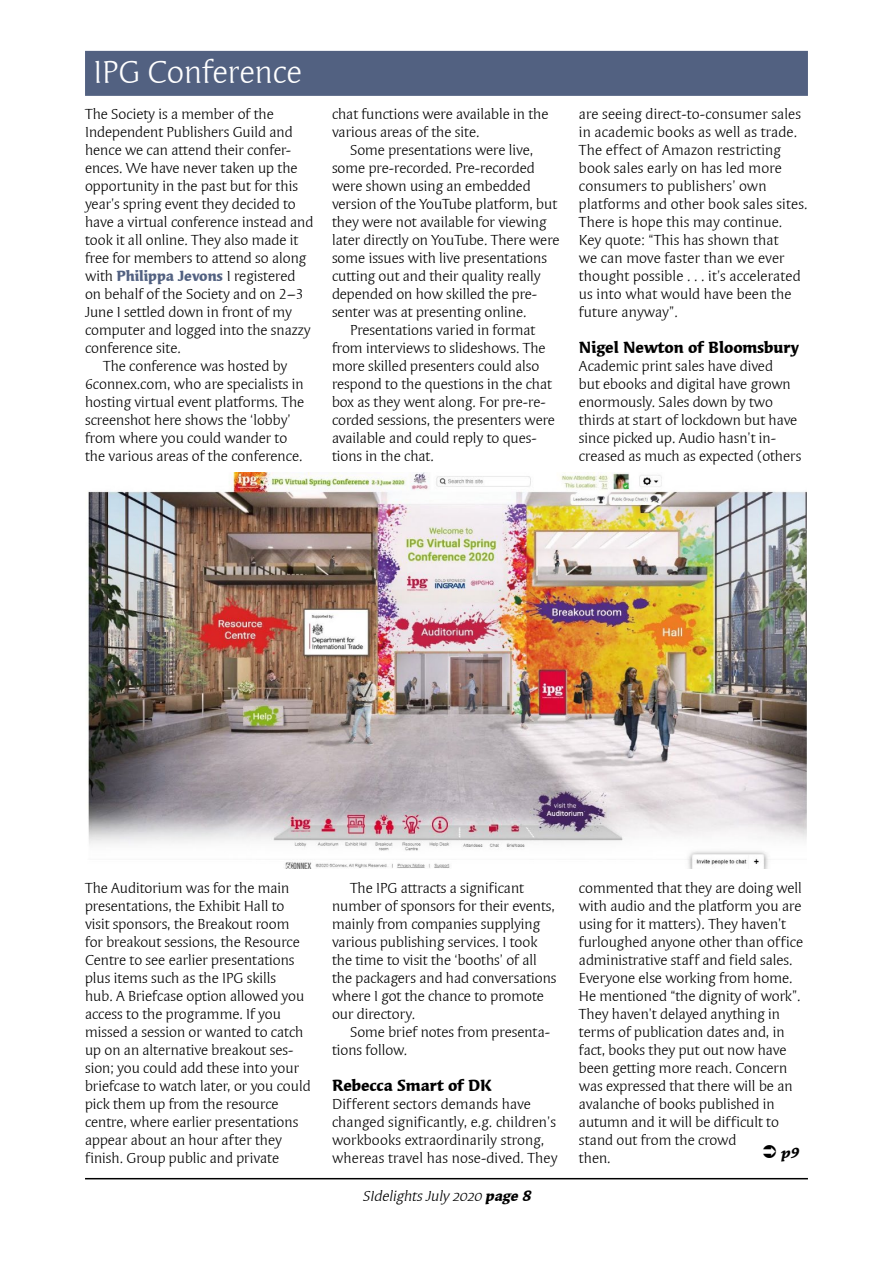
<style>
.page{position:relative;width:893px;height:1263px;background:#fff}
.page>*{position:absolute;margin:0;border:0;box-sizing:border-box;transform-origin:0 0}
.t1{font:33px "Syndor OSITCTT Book";color:#fff}
.t2{font:16.5px "Syndor OSITCTT Bold";color:#000}
.t3{font:15px/18px "Syndor ITCTT Book";color:#000}
.t4{font:italic 15px "Syndor OSITCTT Book";color:#000}
.t5{font:italic 15px "Syndor ITCTT Bold";color:#000}
.s1{font-family:"Syndor ITCTT Bold";color:#526181}
.s2{font-family:"Syndor OSITCTT Bold"}
</style>
<div class="page">
<hr style="left:85px;top:1178px;width:723px;height:1px;background:#000">
<div style="left:85px;top:51px;width:723px;height:45px;background:#526181"></div>
<img style="left:88px;top:472px;width:718px;height:396px">
<h1 class="t1" style="left:94px;top:54px;width:210px">IPG Conference</h1>
<p class="t3" style="left:85px;top:105px;width:190px">The Society is a member of the</p>
<p class="t3" style="left:85px;top:123px;width:209px">Independent Publishers Guild and</p>
<p class="t3" style="left:85px;top:141px;width:208px">hence we can attend their confer-</p>
<p class="t3" style="left:85px;top:159px;width:214px">ences. We have never taken up the</p>
<p class="t3" style="left:85px;top:177px;width:214px">opportunity in the past but for this</p>
<p class="t3" style="left:85px;top:195px;width:212px">year’s spring event they decided to</p>
<p class="t3" style="left:85px;top:213px;width:230px">have a virtual conference instead and</p>
<p class="t3" style="left:85px;top:231px;width:215px">took it all online. They also made it</p>
<p class="t3" style="left:85px;top:249px;width:223px">free for members to attend so along</p>
<p class="t3" style="left:85px;top:267px;width:212px">with <span class="s1">Philippa Jevons</span> I registered</p>
<p class="t3" style="left:85px;top:285px;width:220px">on behalf of the Society and on 2–3</p>
<p class="t3" style="left:85px;top:303px;width:208px">June I settled down in front of my</p>
<p class="t3" style="left:85px;top:321px;width:227px">computer and logged into the snazzy</p>
<p class="t3" style="left:85px;top:339px;width:97px">conference site.</p>
<p class="t3" style="left:103px;top:357px;width:186px">The conference was hosted by</p>
<p class="t3" style="left:85px;top:375px;width:220px">6connex.com, who are specialists in</p>
<p class="t3" style="left:85px;top:393px;width:221px">hosting virtual event platforms. The</p>
<p class="t3" style="left:85px;top:411px;width:207px">screenshot here shows the ‘lobby’</p>
<p class="t3" style="left:85px;top:429px;width:204px">from where you could wander to</p>
<p class="t3" style="left:85px;top:447px;width:219px">the various areas of the conference.</p>
<p class="t3" style="left:332px;top:105px;width:218px">chat functions were available in the various areas of the site.</p>
<p class="t3" style="left:350px;top:141px;width:185px">Some presentations were live,</p>
<p class="t3" style="left:332px;top:159px;width:204px">some pre-recorded. Pre-recorded</p>
<p class="t3" style="left:332px;top:177px;width:200px">were shown using an embedded</p>
<p class="t3" style="left:332px;top:195px;width:227px">version of the YouTube platform, but</p>
<p class="t3" style="left:332px;top:213px;width:216px">they were not available for viewing</p>
<p class="t3" style="left:332px;top:231px;width:229px">later directly on YouTube. There were</p>
<p class="t3" style="left:332px;top:249px;width:216px">some issues with live presentations</p>
<p class="t3" style="left:332px;top:267px;width:210px">cutting out and their quality really</p>
<p class="t3" style="left:332px;top:285px;width:207px">depended on how skilled the pre-</p>
<p class="t3" style="left:332px;top:303px;width:196px">senter was at presenting online.</p>
<p class="t3" style="left:350px;top:321px;width:187px">Presentations varied in format</p>
<p class="t3" style="left:332px;top:339px;width:215px">from interviews to slideshows. The</p>
<p class="t3" style="left:332px;top:357px;width:209px">more skilled presenters could also</p>
<p class="t3" style="left:332px;top:375px;width:221px">respond to the questions in the chat</p>
<p class="t3" style="left:332px;top:393px;width:215px">box as they went along. For pre-re-</p>
<p class="t3" style="left:332px;top:411px;width:224px">corded sessions, the presenters were</p>
<p class="t3" style="left:332px;top:429px;width:206px">available and could reply to ques-</p>
<p class="t3" style="left:332px;top:447px;width:103px">tions in the chat.</p>
<p class="t3" style="left:579px;top:105px;width:230px">are seeing direct-to-consumer sales in academic books as well as trade.<br>The effect of Amazon restricting book sales early on has led more consumers to publishers’ own platforms and other book sales sites.<br>There is hope this may continue.<br>Key quote: “This has shown that<br>we can move faster than we ever thought possible . . . it’s accelerated us into what would have been the future anyway”.</p>
<p class="t2" style="left:579px;top:337px;width:221px">Nigel Newton of Bloomsbury</p>
<p class="t3" style="left:579px;top:357px;width:224px">Academic print sales have dived<br>but ebooks and digital have grown enormously. Sales down by two thirds at start of lockdown but have since picked up. Audio hasn’t in&shy;creased as much as expected (others</p>
<p class="t3" style="left:85px;top:879px;width:227px">The Auditorium was for the main presentations, the Exhibit Hall to visit sponsors, the Breakout room for breakout sessions, the Resource Centre to see earlier presentations plus items such as the IPG skills<br>hub. A Briefcase option allowed you access to the programme. If you missed a session or wanted to catch up on an alternative breakout ses&shy;sion; you could add these into your briefcase to watch later, or you could pick them up from the resource centre, where earlier presentations appear about an hour after they finish. Group public and private</p>
<p class="t3" style="left:332px;top:879px;width:226px;text-indent:18px">The IPG attracts a significant number of sponsors for their events, mainly from companies supplying various publishing services. I took the time to visit the ‘booths’ of all the packagers and had conversations where I got the chance to promote our directory.</p>
<p class="t3" style="left:332px;top:1023px;width:220px;text-indent:18px">Some brief notes from presenta&shy;tions follow.</p>
<p class="t2" style="left:332px;top:1075px;width:161px">Rebecca Smart of DK</p>
<p class="t3" style="left:332px;top:1095px;width:227px">Different sectors demands have changed significantly, e.g. children’s workbooks extraordinarily strong, whereas travel has nose-dived. They</p>
<p class="t4" style="left:362px;top:1188px;width:173px">SIdelights July 2020 <span class="s2">page 8</span></p>
<p class="t3" style="left:579px;top:879px;width:226px">commented that they are doing well with audio and the platform you are using for it matters). They haven’t furloughed anyone other than office administrative staff and field sales.<br>Everyone else working from home.<br>He mentioned “the dignity of work”.<br>They haven’t delayed anything in terms of publication dates and, in fact, books they put out now have been getting more reach. Concern was expressed that there will be an avalanche of books published in autumn and it will be difficult to stand out from the crowd<br>then.</p>
<p class="t5" style="left:781px;top:1144px;width:20px">p9</p>
</div>
